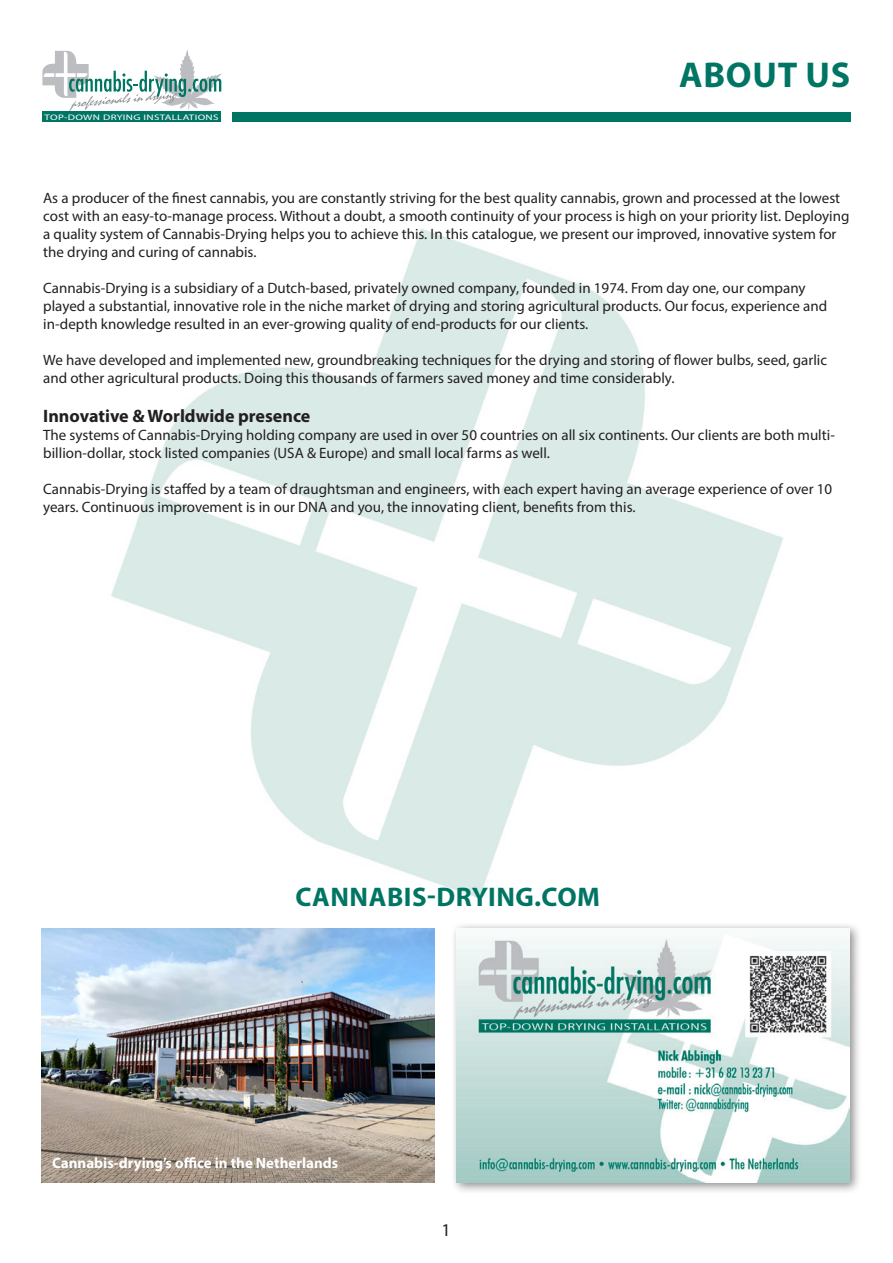
<style>
.page{position:relative;width:893px;height:1263px;background:#fff}
.page>*{position:absolute;margin:0;border:0;box-sizing:border-box;transform-origin:0 0}
.t1{font:700 36px "Myriad Pro";letter-spacing:.02em;color:#007563}
.t2{font:700 27px "Myriad Pro";letter-spacing:.02em;color:#007563}
.t3{font:700 18px "Myriad Pro";color:#231f20}
.t4{font:18px "Myriad Pro";color:#231f20}
.t5{font:15px/18px "Myriad Pro";color:#231f20}
.t6{font:700 15px "Myriad Pro";color:#fff}
.t7{font:7.95px "Myriad Pro";letter-spacing:.03em;color:#fff;scale:1.37 1}
</style>
<div class="page">
<img style="left:111px;top:229px;width:672px;height:670px">
<div style="left:42px;top:112px;width:179px;height:10px;background:#007563"></div>
<svg style="left:42px;top:50px;width:180px;height:61px"></svg>
<div style="left:232px;top:112px;width:618px;height:10px;background:#007563"></div>
<div style="left:450px;top:922px;width:412px;height:273px;background:#231f20;opacity:.5"></div>
<img style="left:456px;top:928px;width:394px;height:255px">
<img style="left:42px;top:928px;width:393px;height:255px">
<p class="t7" style="left:45px;top:112px;width:128px">TOP-DOWN DRYING INSTALLATIONS</p>
<p class="t1" style="left:679px;top:52px;width:173px">ABOUT US</p>
<p class="t5" style="left:43px;top:188px;width:808px">As a producer of the finest cannabis, you are constantly striving for the best quality cannabis, grown and processed at the lowest cost with an easy-to-manage process. Without a doubt, a smooth continuity of your process is high on your priority list. Deploying a quality system of Cannabis-Drying helps you to achieve this. In this catalogue, we present our improved, innovative system for the drying and curing of cannabis.</p>
<p class="t5" style="left:43px;top:278px;width:785px">Cannabis-Drying is a subsidiary of a Dutch-based, privately owned company, founded in 1974. From day one, our company played a substantial, innovative role in the niche market of drying and storing agricultural products. Our focus, experience and in-depth knowledge resulted in an ever-growing quality of end-products for our clients.</p>
<p class="t5" style="left:43px;top:350px;width:785px">We have developed and implemented new, groundbreaking techniques for the drying and storing of flower bulbs, seed, garlic and other agricultural products. Doing this thousands of farmers saved money and time considerably.</p>
<p class="t3" style="left:43px;top:404px;width:269px">Innovative &amp; Worldwide presence</p>
<p class="t5" style="left:43px;top:426px;width:793px">The systems of Cannabis-Drying holding company are used in over 50 countries on all six continents. Our clients are both multi&shy;billion-dollar, stock listed companies (USA &amp; Europe) and small local farms as well.</p>
<p class="t5" style="left:43px;top:480px;width:790px">Cannabis-Drying is staffed by a team of draughtsman and engineers, with each expert having an average experience of over 10 years. Continuous improvement is in our DNA and you, the innovating client, benefits from this.</p>
<p class="t2" style="left:295px;top:880px;width:306px">CANNABIS-DRYING.COM</p>
<p class="t6" style="left:52px;top:1153px;width:288px">Cannabis-drying’s office in the Netherlands</p>
<p class="t4" style="left:441px;top:1219px;width:11px">1</p>
</div>
